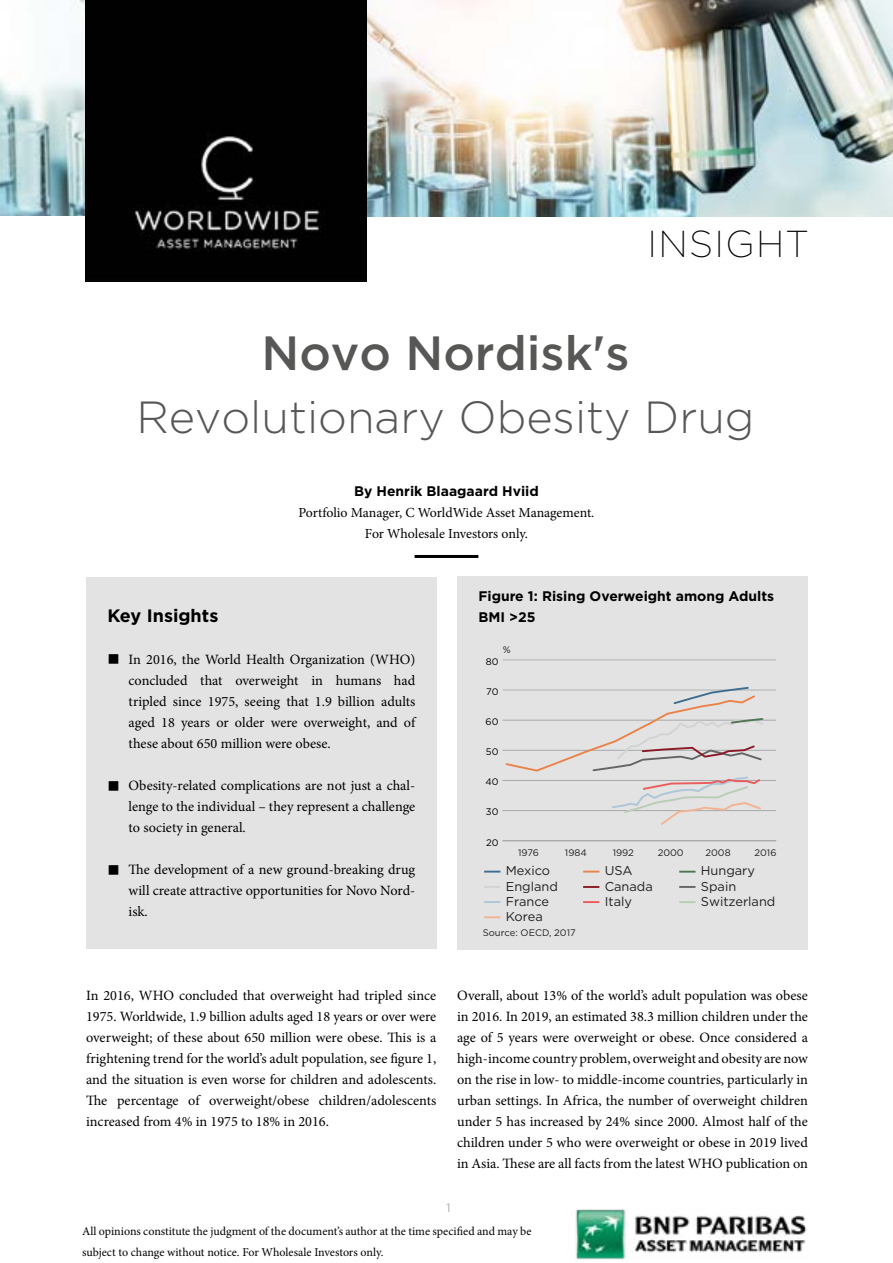
<style>
.page{position:relative;width:893px;height:1263px;background:#fff}
.page>*{position:absolute;margin:0;border:0;box-sizing:border-box;transform-origin:0 0}
.t1{font:500 48px "Gotham";color:#575756}
.t2{font:300 45px "Gotham";color:#575756}
.t3{font:200 37.5px "Gotham";letter-spacing:.035em;color:#000}
.t4{font:700 18px "Gotham";color:#000}
.t5{font:14.25px/21px "Minion Pro";color:#000;text-align:justify}
.t6{font:13.8px/21px "Minion Pro";letter-spacing:-.005em;color:#000;text-align:center}
.t7{font:700 13.8px/21px "Gotham";color:#000}
.t8{font:12.75px/15.3px "Gotham";color:#231f20}
.t9{font:12px/21px "Minion Pro";letter-spacing:-.005em;color:#000}
.t10{font:300 12px "Gotham";color:#878787}
.t11{font:9.45px "Gotham";color:#231f20}
.t12{font:9.45px "Gotham";color:#000}
</style>
<div class="page">
<img style="left:367px;top:0;width:526px;height:216px">
<img style="left:0;top:0;width:85px;height:216px">
<div style="left:86px;top:0;width:281px;height:282px;background:#010101"></div>
<hr style="left:415px;top:555px;width:63px;height:3px;background:#000">
<div style="left:86px;top:577px;width:351px;height:371px;background:#e3e3e3"></div>
<div style="left:457px;top:577px;width:351px;height:373px;background:#e3e3e3"></div>
<hr style="left:503px;top:840px;width:273px;height:1px;background:#a7a9ab">
<hr style="left:503px;top:810px;width:273px;height:1px;background:#a7a9ab">
<hr style="left:503px;top:780px;width:273px;height:1px;background:#a7a9ab">
<hr style="left:503px;top:750px;width:273px;height:1px;background:#a7a9ab">
<hr style="left:503px;top:720px;width:273px;height:1px;background:#a7a9ab">
<hr style="left:503px;top:689px;width:273px;height:1px;background:#b3b2b2">
<hr style="left:503px;top:659px;width:273px;height:1px;background:#b3b2b2">
<svg style="left:484px;top:871px;width:16px;height:1px"></svg>
<svg style="left:484px;top:886px;width:16px;height:2px"></svg>
<svg style="left:583px;top:871px;width:16px;height:1px"></svg>
<svg style="left:583px;top:886px;width:16px;height:2px"></svg>
<svg style="left:679px;top:871px;width:16px;height:2px"></svg>
<svg style="left:679px;top:886px;width:16px;height:2px"></svg>
<svg style="left:484px;top:901px;width:16px;height:2px"></svg>
<svg style="left:484px;top:916px;width:16px;height:2px"></svg>
<svg style="left:583px;top:901px;width:16px;height:2px"></svg>
<svg style="left:679px;top:901px;width:16px;height:2px"></svg>
<svg style="left:504px;top:687px;width:261px;height:138px"></svg>
<img style="left:575px;top:1208px;width:232px;height:52px">
<h3 class="t3" style="left:648px;top:220px;width:162px">INSIGHT</h3>
<h1 class="t1" style="left:261px;top:322px;width:370px">Novo Nordisk's</h1>
<h2 class="t2" style="left:136px;top:389px;width:620px">Revolutionary Obesity Drug</h2>
<p class="t7" style="left:354px;top:481px;width:186px">By Henrik Blaagaard Hviid</p>
<p class="t6" style="left:299px;top:502px;width:297px">Portfolio Manager, C WorldWide Asset Management.<br>For Wholesale Investors only.</p>
<p class="t4" style="left:107px;top:604px;width:112px">Key Insights</p>
<p class="t5" style="left:129px;top:649px;width:288px;text-indent:-21px">■ In 2016, the World Health Organization (WHO) concluded that overweight in humans had tripled since 1975, seeing that 1.9 billion adults aged 18 years or older were overweight, and of these about 650 million were obese.</p>
<p class="t5" style="left:129px;top:775px;width:288px;text-indent:-21px">■ Obesity-related complications are not just a chal&shy;lenge to the individual – they represent a challenge to society in general.</p>
<p class="t5" style="left:129px;top:859px;width:288px;text-indent:-21px">■ The development of a new ground-breaking drug will create attractive opportunities for Novo Nord&shy;isk.</p>
<p class="t7" style="left:478px;top:586px;width:297px">Figure 1: Rising Overweight among Adults<br>BMI &gt;25</p>
<p class="t11" style="left:503px;top:643px;width:9px">%</p>
<p class="t12" style="left:486px;top:655px;width:14px">80</p>
<p class="t12" style="left:486px;top:685px;width:14px">70</p>
<p class="t12" style="left:486px;top:715px;width:14px">60</p>
<p class="t12" style="left:486px;top:746px;width:14px">50</p>
<p class="t12" style="left:485px;top:776px;width:15px">40</p>
<p class="t12" style="left:486px;top:806px;width:14px">30</p>
<p class="t12" style="left:486px;top:836px;width:14px">20</p>
<p class="t11" style="left:518px;top:846px;width:22px">1976</p>
<p class="t11" style="left:565px;top:846px;width:23px">1984</p>
<p class="t11" style="left:613px;top:846px;width:23px">1992</p>
<p class="t11" style="left:658px;top:846px;width:28px">2000</p>
<p class="t11" style="left:705px;top:846px;width:27px">2008</p>
<p class="t11" style="left:754px;top:846px;width:23px">2016</p>
<p class="t8" style="left:506px;top:863px;width:54px">Mexico<br>England</p>
<p class="t8" style="left:605px;top:863px;width:50px">USA<br>Canada</p>
<p class="t8" style="left:701px;top:863px;width:56px">Hungary<br>Spain</p>
<p class="t8" style="left:506px;top:893px;width:45px">France<br>Korea</p>
<p class="t8" style="left:605px;top:893px;width:29px">Italy</p>
<p class="t11" style="left:483px;top:927px;width:94px">Source: OECD, 2017</p>
<p class="t8" style="left:701px;top:893px;width:76px">Switzerland</p>
<p class="t5" style="left:86px;top:985px;width:352px">In 2016, WHO concluded that overweight had tripled since 1975. Worldwide, 1.9 billion adults aged 18 years or over were overweight; of these about 650 million were obese. This is a frightening trend for the world’s adult population, see figure 1, and the situation is even worse for children and adolescents.<br>The percentage of overweight/obese children/adolescents increased from 4% in 1975 to 18% in 2016.</p>
<p class="t5" style="left:457px;top:985px;width:352px">Overall, about 13% of the world’s adult population was obese in 2016. In 2019, an estimated 38.3 million children under the age of 5 years were overweight or obese. Once considered a high-income country problem, overweight and obesity are now on the rise in low- to middle-income countries, particularly in urban settings. In Africa, the number of overweight children under 5 has increased by 24% since 2000. Almost half of the children under 5 who were overweight or obese in 2019 lived in Asia. These are all facts from the latest WHO publication on</p>
<p class="t10" style="left:447px;top:1200px;width:6px">1</p>
<p class="t9" style="left:82px;top:1220px;width:451px">All opinions constitute the judgment of the document’s author at the time specified and may be subject to change without notice. For Wholesale Investors only.</p>
</div>
